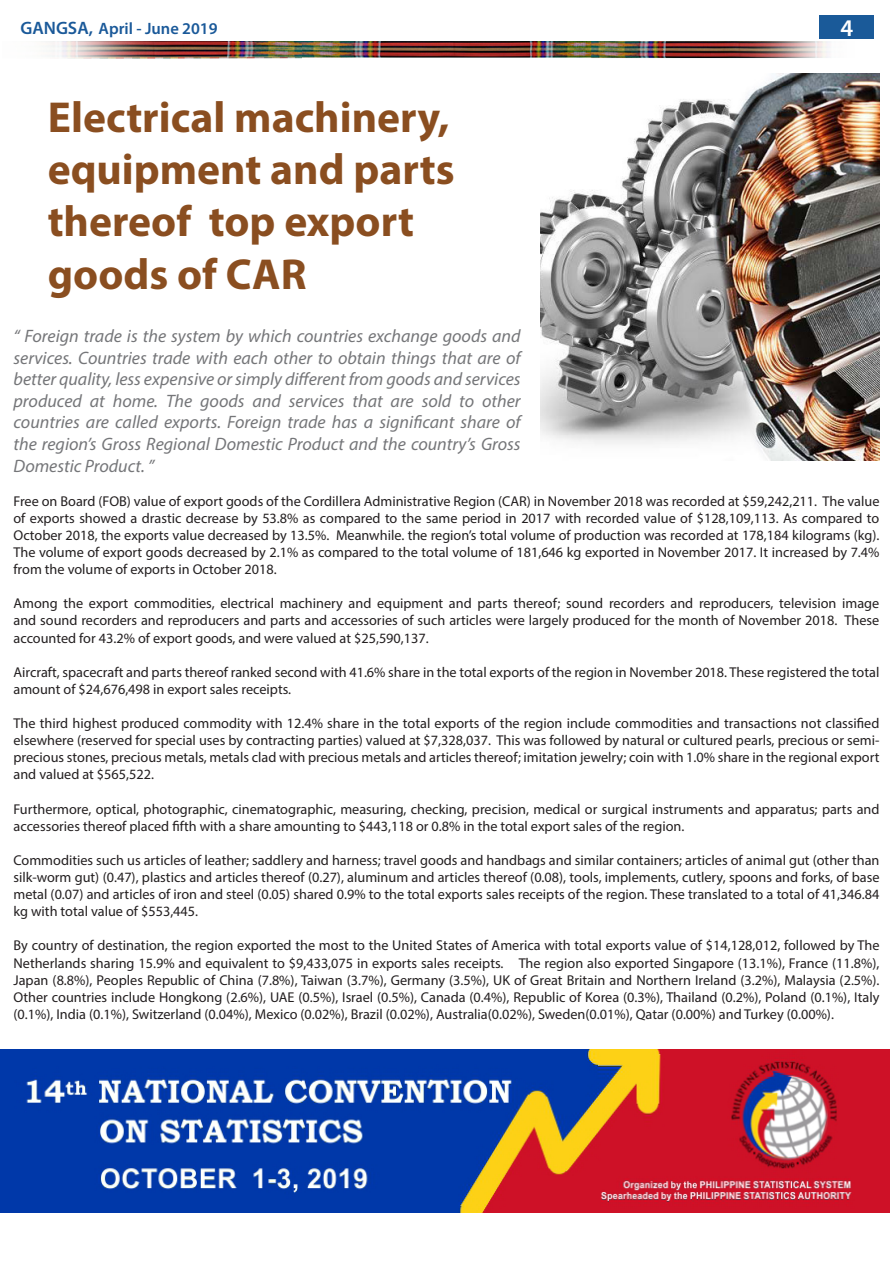
<style>
.page{position:relative;width:893px;height:1263px;background:#fff}
.page>*{position:absolute;margin:0;border:0;box-sizing:border-box;transform-origin:0 0}
.t1{font:700 43.5px/52.2px "Myriad Pro";color:#8a4e20}
.t2{font:600 24px "Myriad Pro";color:#fff}
.Myriad_pro_at_9_5{font:italic 18px/21.6px "Myriad Pro";color:#757679;text-align:justify}
.t3{font:600 16.5px "Myriad Pro";color:#1a5999}
.Myriad_pro_at_9_5-2{font:14.25px/17.1px "Myriad Pro";color:#231f20;text-align:justify}
.s1{font-size:18px}
</style>
<div class="page">
<div style="left:819px;top:16px;width:55px;height:23px;background:#1a5a99"></div>
<img style="left:47px;top:41px;width:783px;height:17px">
<img style="left:541px;top:74px;width:338px;height:386px">
<img style="left:0;top:1049px;width:890px;height:164px">
<p class="t3" style="left:20px;top:18px;width:199px"><span class="s1">GANGSA,</span> April - June 2019</p>
<h2 class="t2" style="left:840px;top:13px;width:14px">4</h2>
<p class="t1" style="left:48px;top:90px;width:408px">Electrical machinery, equipment and parts thereof top export goods of CAR</p>
<p class="Myriad_pro_at_9_5" style="left:14px;top:325px;width:509px">“ Foreign trade is the system by which countries exchange goods and services. Countries trade with each other to obtain things that are of better quality, less expensive or simply different from goods and services produced at home. The goods and services that are sold to other countries are called exports. Foreign trade has a significant share of the region’s Gross Regional Domestic Product and the country’s Gross Domestic Product. ”</p>
<p class="Myriad_pro_at_9_5-2" style="left:14px;top:492px;width:867px">Free on Board (FOB) value of export goods of the Cordillera Administrative Region (CAR) in November 2018 was recorded at $59,242,211. The value of exports showed a drastic decrease by 53.8% as compared to the same period in 2017 with recorded value of $128,109,113. As compared to October 2018, the exports value decreased by 13.5%. Meanwhile. the region’s total volume of production was recorded at 178,184 kilograms (kg).<br>The volume of export goods decreased by 2.1% as compared to the total volume of 181,646 kg exported in November 2017. It increased by 7.4% from the volume of exports in October 2018.</p>
<p class="Myriad_pro_at_9_5-2" style="left:14px;top:595px;width:867px">Among the export commodities, electrical machinery and equipment and parts thereof; sound recorders and reproducers, television image and sound recorders and reproducers and parts and accessories of such articles were largely produced for the month of November 2018. These accounted for 43.2% of export goods, and were valued at $25,590,137.</p>
<p class="Myriad_pro_at_9_5-2" style="left:14px;top:663px;width:867px">Aircraft, spacecraft and parts thereof ranked second with 41.6% share in the total exports of the region in November 2018. These registered the total amount of $24,676,498 in export sales receipts.</p>
<p class="Myriad_pro_at_9_5-2" style="left:14px;top:714px;width:867px">The third highest produced commodity with 12.4% share in the total exports of the region include commodities and transactions not classified elsewhere (reserved for special uses by contracting parties) valued at $7,328,037. This was followed by natural or cultured pearls, precious or semi&shy;precious stones, precious metals, metals clad with precious metals and articles thereof; imitation jewelry; coin with 1.0% share in the regional export and valued at $565,522.</p>
<p class="Myriad_pro_at_9_5-2" style="left:14px;top:800px;width:867px">Furthermore, optical, photographic, cinematographic, measuring, checking, precision, medical or surgical instruments and apparatus; parts and accessories thereof placed fifth with a share amounting to $443,118 or 0.8% in the total export sales of the region.</p>
<p class="Myriad_pro_at_9_5-2" style="left:14px;top:851px;width:867px">Commodities such us articles of leather; saddlery and harness; travel goods and handbags and similar containers; articles of animal gut (other than silk-worm gut) (0.47), plastics and articles thereof (0.27), aluminum and articles thereof (0.08), tools, implements, cutlery, spoons and forks, of base metal (0.07) and articles of iron and steel (0.05) shared 0.9% to the total exports sales receipts of the region. These translated to a total of 41,346.84 kg with total value of $553,445.</p>
<p class="Myriad_pro_at_9_5-2" style="left:14px;top:937px;width:867px">By country of destination, the region exported the most to the United States of America with total exports value of $14,128,012, followed by The Netherlands sharing 15.9% and equivalent to $9,433,075 in exports sales receipts. The region also exported Singapore (13.1%), France (11.8%), Japan (8.8%), Peoples Republic of China (7.8%), Taiwan (3.7%), Germany (3.5%), UK of Great Britain and Northern Ireland (3.2%), Malaysia (2.5%).<br>Other countries include Hongkong (2.6%), UAE (0.5%), Israel (0.5%), Canada (0.4%), Republic of Korea (0.3%), Thailand (0.2%), Poland (0.1%), Italy (0.1%), India (0.1%), Switzerland (0.04%), Mexico (0.02%), Brazil (0.02%), Australia(0.02%), Sweden(0.01%), Qatar (0.00%) and Turkey (0.00%).</p>
</div>
